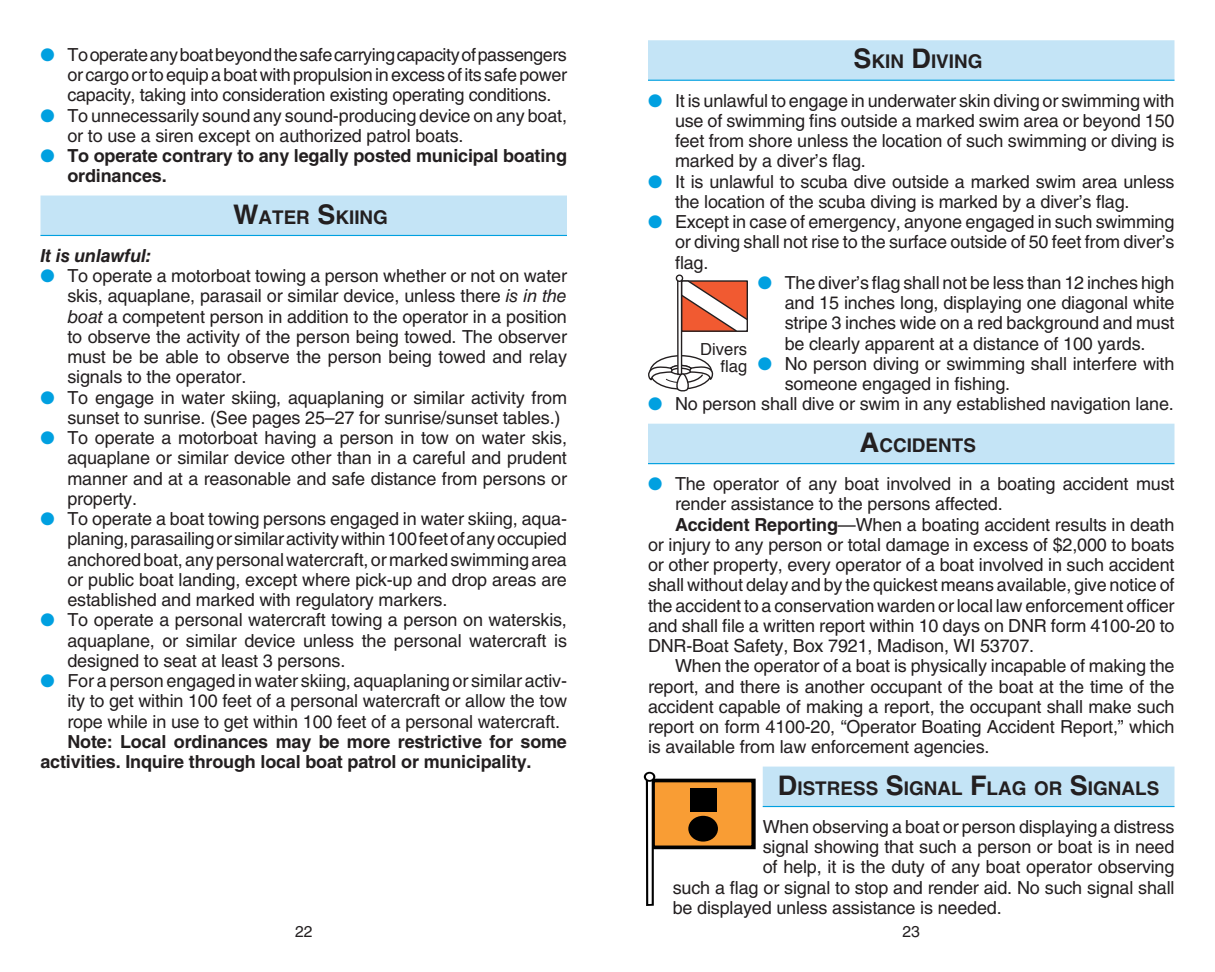
<style>
.page{position:relative;width:1215px;height:972px;background:#fff}
.page>*{position:absolute;margin:0;border:0;box-sizing:border-box;transform-origin:0 0}
.t1{font:700 18.9px "Helvetica LT Std";color:#231f20}
.t2{font:18px/20.2px "Helvetica LT Std";letter-spacing:-.01em;color:#231f20;text-align:justify}
.t3{font:700 18px/20.2px "Helvetica LT Std";letter-spacing:-.01em;color:#231f20}
.t4{font:italic 700 18px "Helvetica LT Std";letter-spacing:-.01em;color:#231f20}
.t5{font:16.65px/16.7px "Helvetica";color:#231f20;text-align:right}
.t6{font:15.75px "Helvetica LT Std";color:#231f20}
.s1{color:#00a0e0}
.s2{font-size:27px}
.s3{font-style:italic}
.s4{font-weight:700}
</style>
<div class="page">
<div style="left:40px;top:196px;width:527px;height:40px;background:#c4e4f6"></div>
<hr style="left:40px;top:235px;width:527px;height:1px;background:#00a0e0">
<div style="left:648px;top:40px;width:526px;height:41px;background:#c4e4f6"></div>
<hr style="left:648px;top:80px;width:526px;height:1px;background:#00a0e0">
<div style="left:648px;top:424px;width:526px;height:40px;background:#c4e4f6"></div>
<hr style="left:648px;top:463px;width:526px;height:1px;background:#00a0e0">
<div style="left:763px;top:767px;width:411px;height:40px;background:#c4e4f6"></div>
<hr style="left:763px;top:806px;width:411px;height:1px;background:#00a0e0">
<div style="left:653px;top:781px;width:101px;height:66px;background:#f99d34"></div>
<div style="left:651px;top:779px;width:105px;height:70px;border:4px solid #000"></div>
<div style="left:646px;top:778px;width:8px;height:128px;border:2px solid #000"></div>
<div style="left:645px;top:773px;width:9px;height:8px;background:#fff;border-radius:50%"></div>
<div style="left:644px;top:772px;width:11px;height:10px;border:2px solid #000;border-radius:50%"></div>
<div style="left:688px;top:816px;width:30px;height:26px;background:#000;border-radius:50%"></div>
<div style="left:690px;top:788px;width:27px;height:24px;background:#000"></div>
<svg style="left:682px;top:280px;width:66px;height:53px"></svg>
<svg style="left:650px;top:356px;width:62px;height:33px"></svg>
<svg style="left:648px;top:364px;width:66px;height:28px"></svg>
<hr style="left:678px;top:280px;width:4px;height:94px;background:#fff">
<div style="left:677px;top:279px;width:5px;height:96px;border:1px solid #231f20"></div>
<div style="left:676px;top:275px;width:7px;height:6px;background:#fff;border-radius:50%"></div>
<div style="left:676px;top:275px;width:7px;height:7px;border:1px solid #231f20;border-radius:50%"></div>
<p class="t2" style="left:67px;top:46px;width:501px;text-indent:-27px"><span class="s1">●</span> To operate any boat beyond the safe carrying capacity of passengers or cargo or to equip a boat with propulsion in excess of its safe power capacity, taking into consideration existing operating conditions.</p>
<p class="t2" style="left:67px;top:107px;width:501px;text-indent:-27px"><span class="s1">●</span> To unnecessarily sound any sound-producing device on any boat, or to use a siren except on authorized patrol boats.</p>
<p class="t3" style="left:67px;top:148px;width:501px;text-indent:-27px"><span class="s1">●</span> To operate contrary to any legally posted municipal boating ordinances.</p>
<p class="t1" style="left:233px;top:210px;width:156px"><span class="s2">W</span>ATER <span class="s2">S</span>KIING</p>
<p class="t4" style="left:40px;top:249px;width:113px">It is unlawful:</p>
<p class="t2" style="left:67px;top:268px;width:501px;text-indent:-27px"><span class="s1">●</span> To operate a motorboat towing a person whether or not on water skis, aquaplane, parasail or similar device, unless there <span class="s3">is in the boat</span> a competent person in addition to the operator in a position to observe the activity of the person being towed. The observer must be be able to observe the person being towed and relay signals to the operator.</p>
<p class="t2" style="left:67px;top:389px;width:501px;text-indent:-27px"><span class="s1">●</span> To engage in water skiing, aquaplaning or similar activity from sunset to sunrise. (See pages 25–27 for sunrise/sunset tables.)</p>
<p class="t2" style="left:67px;top:430px;width:501px;text-indent:-27px"><span class="s1">●</span> To operate a motorboat having a person in tow on water skis, aquaplane or similar device other than in a careful and prudent manner and at a reasonable and safe distance from persons or property.</p>
<p class="t2" style="left:67px;top:511px;width:501px;text-indent:-27px"><span class="s1">●</span> To operate a boat towing persons engaged in water skiing, aqua&shy;planing, parasailing or similar activity within 100 feet of any occupied anchored boat, any personal watercraft, or marked swimming area or public boat landing, except where pick-up and drop areas are established and marked with regulatory markers.</p>
<p class="t2" style="left:67px;top:612px;width:501px;text-indent:-27px"><span class="s1">●</span> To operate a personal watercraft towing a person on waterskis, aquaplane, or similar device unless the personal watercraft is designed to seat at least 3 persons.</p>
<p class="t2" style="left:67px;top:673px;width:501px;text-indent:-27px"><span class="s1">●</span> For a person engaged in water skiing, aquaplaning or similar activ&shy;ity to get within 100 feet of a personal watercraft or allow the tow rope while in use to get within 100 feet of a personal watercraft.</p>
<p class="t3" style="left:40px;top:733px;width:528px;text-indent:27px">Note: Local ordinances may be more restrictive for some activities. Inquire through local boat patrol or municipality.</p>
<p class="t1" style="left:853px;top:55px;width:131px"><span class="s2">S</span>KIN <span class="s2">D</span>IVING</p>
<p class="t2" style="left:675px;top:92px;width:501px;text-indent:-27px"><span class="s1">●</span> It is unlawful to engage in underwater skin diving or swimming with use of swimming fins outside a marked swim area or beyond 150 feet from shore unless the location of such swimming or diving is marked by a diver’s flag.</p>
<p class="t2" style="left:675px;top:173px;width:501px;text-indent:-27px"><span class="s1">●</span> It is unlawful to scuba dive outside a marked swim area unless the location of the scuba diving is marked by a diver’s flag.</p>
<p class="t2" style="left:675px;top:214px;width:501px;text-indent:-27px"><span class="s1">●</span> Except in case of emergency, anyone engaged in such swimming or diving shall not rise to the surface outside of 50 feet from diver’s flag.</p>
<p class="t2" style="left:785px;top:275px;width:391px;text-indent:-27px"><span class="s1">●</span> The diver’s flag shall not be less than 12 inches high and 15 inches long, displaying one diagonal white stripe 3 inches wide on a red background and must be clearly apparent at a distance of 100 yards.</p>
<p class="t2" style="left:785px;top:356px;width:391px;text-indent:-27px"><span class="s1">●</span> No person diving or swimming shall interfere with someone engaged in fishing.</p>
<p class="t2" style="left:648px;top:396px;width:527px"><span class="s1">●</span> No person shall dive or swim in any established navigation lane.</p>
<p class="t1" style="left:860px;top:438px;width:118px"><span class="s2">A</span>CCIDENTS</p>
<p class="t2" style="left:648px;top:476px;width:528px"><span class="s1">●</span> The operator of any boat involved in a boating accident must</p>
<p class="t2" style="left:675px;top:496px;width:329px">render assistance to the persons affected.</p>
<p class="t2" style="left:675px;top:516px;width:501px"><span class="s4">Accident Reporting</span>—When a boating accident results in death</p>
<p class="t2" style="left:648px;top:536px;width:528px">or injury to any person or total damage in excess of $2,000 to boats</p>
<p class="t2" style="left:648px;top:557px;width:528px">or other property, every operator of a boat involved in such accident</p>
<p class="t2" style="left:648px;top:577px;width:528px">shall without delay and by the quickest means available, give notice of</p>
<p class="t2" style="left:648px;top:597px;width:528px">the accident to a conservation warden or local law enforcement officer</p>
<p class="t2" style="left:648px;top:617px;width:528px">and shall file a written report within 10 days on DNR form 4100-20 to</p>
<p class="t2" style="left:648px;top:638px;width:388px">DNR-Boat Safety, Box 7921, Madison, WI 53707.</p>
<p class="t2" style="left:675px;top:658px;width:501px">When the operator of a boat is physically incapable of making the</p>
<p class="t2" style="left:648px;top:678px;width:528px">report, and there is another occupant of the boat at the time of the</p>
<p class="t2" style="left:648px;top:698px;width:528px">accident capable of making a report, the occupant shall make such</p>
<p class="t2" style="left:648px;top:719px;width:528px">report on form 4100-20, “Operator Boating Accident Report,” which</p>
<p class="t2" style="left:648px;top:739px;width:343px">is available from law enforcement agencies.</p>
<p class="t1" style="left:778px;top:781px;width:383px"><span class="s2">D</span>ISTRESS <span class="s2">S</span>IGNAL <span class="s2">F</span>LAG OR <span class="s2">S</span>IGNALS</p>
<p class="t2" style="left:763px;top:819px;width:413px">When observing a boat or person displaying a distress</p>
<p class="t2" style="left:763px;top:839px;width:413px">signal showing that such a person or boat is in need</p>
<p class="t2" style="left:763px;top:859px;width:413px">of help, it is the duty of any boat operator observing</p>
<p class="t2" style="left:673px;top:879px;width:503px">such a flag or signal to stop and render aid. No such signal shall</p>
<p class="t2" style="left:673px;top:900px;width:330px">be displayed unless assistance is needed.</p>
<p class="t5" style="left:700px;top:342px;width:49px">Divers flag</p>
<p class="t6" style="left:295px;top:925px;width:19px">22</p>
<p class="t6" style="left:903px;top:925px;width:19px">23</p>
</div>
